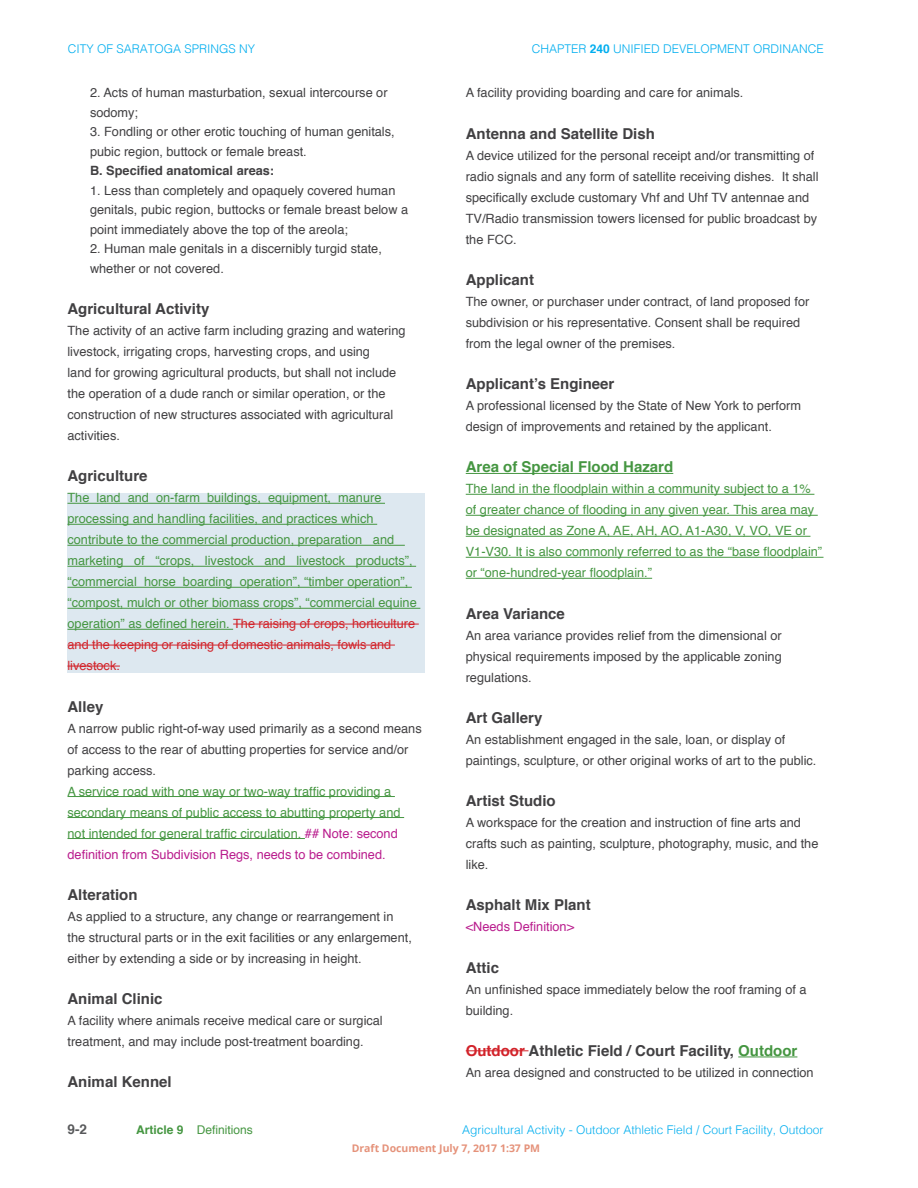
<style>
.page{position:relative;width:918px;height:1188px;background:#fff}
.page>*{position:absolute;margin:0;border:0;box-sizing:border-box;transform-origin:0 0}
.t1{font:700 15px "Helvetica";color:#414042}
.t2{font:700 15px "Helvetica";color:#459641}
.t3{font:700 13.5px "Helvetica";color:#58595b}
.t4{font:12.75px/21px "Helvetica";color:#414042}
.t5{font:12.75px/21px "Helvetica";color:#459641}
.t6{font:700 12.75px "Helvetica";color:#414042}
.t7{font:12.75px "Helvetica";color:#b91c8d}
.t8{font:300 12px "Helvetica";color:#00aeef}
.t9{font:12px "Helvetica";color:#459641}
.t10{font:700 10.5px "Open Sans";color:#e5927a}
.s1{font-weight:700}
.s2{color:#d2232a}
.s3{color:#b91c8d}
.s4{color:#459641}
</style>
<div class="page">
<div style="left:68px;top:493px;width:357px;height:179px;background:#dde8f0"></div>
<hr style="left:68px;top:503px;width:317px;height:1px;background:#459641">
<hr style="left:68px;top:524px;width:309px;height:1px;background:#459641">
<hr style="left:68px;top:545px;width:337px;height:1px;background:#459641">
<hr style="left:68px;top:566px;width:348px;height:1px;background:#459641">
<hr style="left:68px;top:587px;width:344px;height:1px;background:#459641">
<hr style="left:68px;top:608px;width:352px;height:1px;background:#459641">
<hr style="left:68px;top:629px;width:165px;height:1px;background:#459641">
<hr style="left:68px;top:796px;width:327px;height:1px;background:#459641">
<hr style="left:68px;top:817px;width:336px;height:1px;background:#459641">
<hr style="left:68px;top:838px;width:237px;height:1px;background:#459641">
<hr style="left:233px;top:624px;width:186px;height:1px;background:#d2232a">
<hr style="left:68px;top:645px;width:327px;height:1px;background:#d2232a">
<hr style="left:68px;top:666px;width:52px;height:1px;background:#d2232a">
<hr style="left:466px;top:473px;width:207px;height:1px;background:#459641">
<hr style="left:466px;top:494px;width:348px;height:1px;background:#459641">
<hr style="left:466px;top:515px;width:352px;height:1px;background:#459641">
<hr style="left:466px;top:536px;width:344px;height:1px;background:#459641">
<hr style="left:466px;top:557px;width:358px;height:1px;background:#459641">
<hr style="left:466px;top:578px;width:186px;height:1px;background:#459641">
<hr style="left:738px;top:1057px;width:59px;height:1px;background:#459641">
<hr style="left:466px;top:1050px;width:63px;height:1px;background:#d2232a">
<p class="t8" style="left:68px;top:39px;width:189px">CITY OF SARATOGA SPRINGS NY</p>
<p class="t8" style="left:532px;top:39px;width:294px">CHAPTER <span class="s1">240</span> UNIFIED DEVELOPMENT ORDINANCE</p>
<p class="t4" style="left:90px;top:83px;width:299px;line-height:19.5px">2. Acts of human masturbation, sexual intercourse or sodomy;</p>
<p class="t4" style="left:90px;top:122px;width:306px;line-height:19.5px">3. Fondling or other erotic touching of human genitals, pubic region, buttock or female breast.</p>
<p class="t6" style="left:90px;top:161px;width:186px">B. Specified anatomical areas:</p>
<p class="t4" style="left:90px;top:181px;width:320px;line-height:19.5px">1. Less than completely and opaquely covered human genitals, pubic region, buttocks or female breast below a point immediately above the top of the areola;</p>
<p class="t4" style="left:90px;top:239px;width:293px;line-height:19.5px">2. Human male genitals in a discernibly turgid state, whether or not covered.</p>
<p class="t1" style="left:68px;top:297px;width:143px">Agricultural Activity</p>
<p class="t4" style="left:68px;top:320px;width:340px">The activity of an active farm including grazing and watering livestock, irrigating crops, harvesting crops, and using<br>land for growing agricultural products, but shall not include the operation of a dude ranch or similar operation, or the construction of new structures associated with agricultural activities.</p>
<p class="t1" style="left:68px;top:464px;width:82px">Agriculture</p>
<p class="t5" style="left:68px;top:488px;width:351px">The land and on-farm buildings, equipment, manure processing and handling facilities, and practices which contribute to the commercial production, preparation and marketing of “crops, livestock and livestock products”, “commercial horse boarding operation”, “timber operation”, “compost, mulch or other biomass crops”, “commercial equine operation” as defined herein. <span class="s2">The raising of crops, horticulture and the keeping or raising of domestic animals, fowls and livestock.</span></p>
<p class="t1" style="left:68px;top:694px;width:37px">Alley</p>
<p class="t4" style="left:68px;top:718px;width:356px">A narrow public right-of-way used primarily as a second means of access to the rear of abutting properties for service and/or parking access.</p>
<p class="t5" style="left:68px;top:781px;width:335px">A service road with one way or two-way traffic providing a secondary means of public access to abutting property and not intended for general traffic circulation. <span class="s3">## Note: second definition from Subdivision Regs, needs to be combined.</span></p>
<p class="t1" style="left:68px;top:882px;width:72px">Alteration</p>
<p class="t4" style="left:68px;top:906px;width:346px">As applied to a structure, any change or rearrangement in the structural parts or in the exit facilities or any enlargement, either by extending a side or by increasing in height.</p>
<p class="t1" style="left:68px;top:987px;width:97px">Animal Clinic</p>
<p class="t4" style="left:68px;top:1010px;width:317px">A facility where animals receive medical care or surgical treatment, and may include post-treatment boarding.</p>
<p class="t1" style="left:68px;top:1070px;width:106px">Animal Kennel</p>
<p class="t4" style="left:466px;top:83px;width:279px">A facility providing boarding and care for animals.</p>
<p class="t1" style="left:466px;top:121px;width:191px">Antenna and Satellite Dish</p>
<p class="t4" style="left:466px;top:145px;width:354px">A device utilized for the personal receipt and/or transmitting of radio signals and any form of satellite receiving dishes. It shall specifically exclude customary Vhf and Uhf TV antennae and TV/Radio transmission towers licensed for public broadcast by the FCC.</p>
<p class="t1" style="left:466px;top:267px;width:70px">Applicant</p>
<p class="t4" style="left:466px;top:291px;width:345px">The owner, or purchaser under contract, of land proposed for subdivision or his representative. Consent shall be required from the legal owner of the premises.</p>
<p class="t1" style="left:466px;top:372px;width:150px">Applicant’s Engineer</p>
<p class="t4" style="left:466px;top:395px;width:337px">A professional licensed by the State of New York to perform design of improvements and retained by the applicant.</p>
<p class="t2" style="left:466px;top:455px;width:209px">Area of Special Flood Hazard</p>
<p class="t5" style="left:466px;top:479px;width:358px">The land in the floodplain within a community subject to a 1% of greater chance of flooding in any given year. This area may be designated as Zone A, AE, AH, AO, A1-A30, V, VO, VE or V1-V30. It is also commonly referred to as the “base floodplain” or “one-hundred-year floodplain.”</p>
<p class="t1" style="left:466px;top:601px;width:101px">Area Variance</p>
<p class="t4" style="left:466px;top:625px;width:318px;text-align:justify">An area variance provides relief from the dimensional or physical requirements imposed by the applicable zoning regulations.</p>
<p class="t1" style="left:466px;top:705px;width:78px">Art Gallery</p>
<p class="t4" style="left:466px;top:729px;width:352px">An establishment engaged in the sale, loan, or display of paintings, sculpture, or other original works of art to the public.</p>
<p class="t1" style="left:466px;top:789px;width:91px">Artist Studio</p>
<p class="t4" style="left:466px;top:812px;width:354px">A workspace for the creation and instruction of fine arts and crafts such as painting, sculpture, photography, music, and the like.</p>
<p class="t1" style="left:466px;top:893px;width:127px">Asphalt Mix Plant</p>
<p class="t7" style="left:466px;top:917px;width:110px">&lt;Needs Definition&gt;</p>
<p class="t1" style="left:466px;top:955px;width:35px">Attic</p>
<p class="t4" style="left:466px;top:979px;width:342px">An unfinished space immediately below the roof framing of a building.</p>
<p class="t1" style="left:466px;top:1038px;width:333px"><span class="s2">Outdoor</span> Athletic Field / Court Facility, <span class="s4">Outdoor</span></p>
<p class="t4" style="left:466px;top:1062px;width:349px">An area designed and constructed to be utilized in connection</p>
<p class="t3" style="left:68px;top:1118px;width:21px">9-2</p>
<p class="t9" style="left:136px;top:1120px;width:118px"><span class="s1">Article 9</span> Definitions</p>
<p class="t8" style="left:462px;top:1119px;width:363px">Agricultural Activity - Outdoor Athletic Field / Court Facility, Outdoor</p>
<p class="t10" style="left:352px;top:1140px;width:190px">Draft Document July 7, 2017 1:37 PM</p>
</div>
